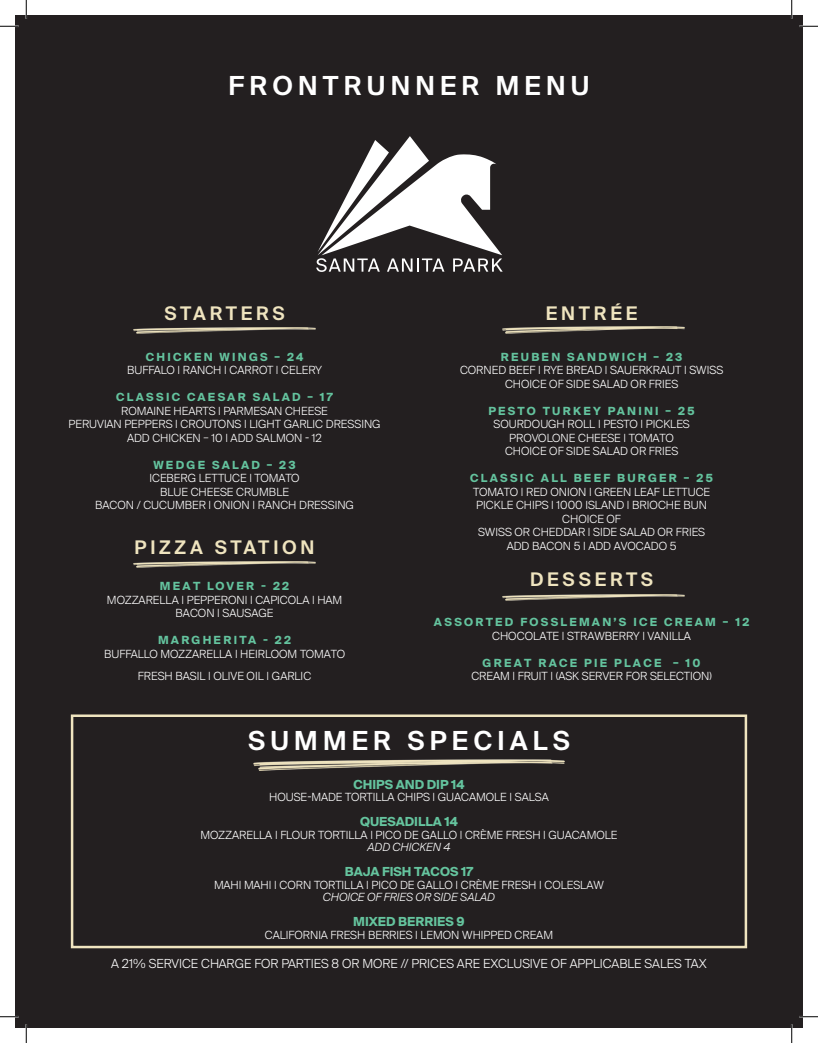
<style>
.page{position:relative;width:818px;height:1043px;background:#fff}
.page>*{position:absolute;margin:0;border:0;box-sizing:border-box;transform-origin:0 0}
.t1{font:600 26.25px "Suisse Intl";letter-spacing:.2em;color:#fff}
.t2{font:600 18.75px "Suisse Intl";letter-spacing:.2em;color:#efe4bf}
.t3{font:300 12.5px "Suisse Intl";color:#fff}
.t4{font:700 12.5px "Suisse Intl";color:#65c49e}
.t5{font:700 12.5px "Suisse Intl";color:#64c39e}
.t6{font:300 11.25px "Suisse Intl";color:#fff}
.t7{font:700 11.25px "Suisse Intl";letter-spacing:.2em;color:#64c39e}
.t8{font:italic 300 11.25px "Suisse Intl";color:#fff}
</style>
<div class="page">
<div style="left:16px;top:16px;width:786px;height:1011px;background:#231f20"></div>
<svg style="left:316px;top:136px;width:186px;height:136px"></svg>
<img style="left:134px;top:561px;width:181px;height:6px">
<img style="left:134px;top:327px;width:181px;height:7px">
<img style="left:502px;top:327px;width:182px;height:6px">
<img style="left:502px;top:594px;width:182px;height:6px">
<div style="left:71px;top:714px;width:676px;height:234px;border:2px solid #efe4bf"></div>
<img style="left:253px;top:760px;width:311px;height:10px">
<svg style="left:0;top:25px;width:19px;height:2px"></svg>
<svg style="left:799px;top:25px;width:19px;height:2px"></svg>
<svg style="left:0;top:1015px;width:19px;height:2px"></svg>
<svg style="left:799px;top:1015px;width:19px;height:2px"></svg>
<svg style="left:25px;top:0;width:2px;height:19px"></svg>
<svg style="left:25px;top:1024px;width:2px;height:18px"></svg>
<svg style="left:790px;top:0;width:2px;height:19px"></svg>
<svg style="left:790px;top:1024px;width:2px;height:18px"></svg>
<p class="t1" style="left:229px;top:71px;width:362px">FRONTRUNNER MENU</p>
<p class="t2" style="left:164px;top:302px;width:122px">STARTERS</p>
<p class="t7" style="left:146px;top:350px;width:159px">CHICKEN WINGS – 24</p>
<p class="t6" style="left:127px;top:363px;width:196px">BUFFALO | RANCH | CARROT | CELERY</p>
<p class="t7" style="left:116px;top:390px;width:218px">CLASSIC CAESAR SALAD – 17</p>
<p class="t6" style="left:121px;top:404px;width:208px">ROMAINE HEARTS | PARMESAN CHEESE</p>
<p class="t6" style="left:68px;top:417px;width:314px">PERUVIAN PEPPERS | CROUTONS | LIGHT GARLIC DRESSING</p>
<p class="t6" style="left:127px;top:431px;width:196px">ADD CHICKEN – 10 | ADD SALMON - 12</p>
<p class="t7" style="left:153px;top:458px;width:144px">WEDGE SALAD – 23</p>
<p class="t6" style="left:149px;top:471px;width:152px">ICEBERG LETTUCE | TOMATO</p>
<p class="t6" style="left:160px;top:485px;width:130px">BLUE CHEESE CRUMBLE</p>
<p class="t6" style="left:95px;top:498px;width:260px">BACON / CUCUMBER | ONION | RANCH DRESSING</p>
<p class="t2" style="left:135px;top:536px;width:181px">PIZZA STATION</p>
<p class="t7" style="left:160px;top:579px;width:131px">MEAT LOVER - 22</p>
<p class="t6" style="left:107px;top:593px;width:237px">MOZZARELLA | PEPPERONI | CAPICOLA | HAM</p>
<p class="t6" style="left:176px;top:606px;width:99px">BACON | SAUSAGE</p>
<p class="t7" style="left:158px;top:633px;width:134px">MARGHERITA - 22</p>
<p class="t6" style="left:104px;top:647px;width:242px">BUFFALLO MOZZARELLA | HEIRLOOM TOMATO</p>
<p class="t6" style="left:138px;top:669px;width:175px">FRESH BASIL | OLIVE OIL | GARLIC</p>
<p class="t2" style="left:546px;top:302px;width:93px">ENTRÉE</p>
<p class="t7" style="left:500px;top:350px;width:183px">REUBEN SANDWICH – 23</p>
<p class="t6" style="left:460px;top:363px;width:265px">CORNED BEEF | RYE BREAD | SAUERKRAUT | SWISS</p>
<p class="t6" style="left:505px;top:377px;width:175px">CHOICE OF SIDE SALAD OR FRIES</p>
<p class="t7" style="left:488px;top:404px;width:208px">PESTO TURKEY PANINI – 25</p>
<p class="t6" style="left:493px;top:417px;width:198px">SOURDOUGH ROLL | PESTO | PICKLES</p>
<p class="t6" style="left:509px;top:431px;width:166px">PROVOLONE CHEESE | TOMATO</p>
<p class="t6" style="left:505px;top:444px;width:175px">CHOICE OF SIDE SALAD OR FRIES</p>
<p class="t7" style="left:470px;top:471px;width:244px">CLASSIC ALL BEEF BURGER – 25</p>
<p class="t6" style="left:473px;top:485px;width:238px">TOMATO | RED ONION | GREEN LEAF LETTUCE</p>
<p class="t6" style="left:476px;top:498px;width:232px">PICKLE CHIPS | 1000 ISLAND | BRIOCHE BUN</p>
<p class="t6" style="left:562px;top:512px;width:60px">CHOICE OF</p>
<p class="t6" style="left:478px;top:525px;width:228px">SWISS OR CHEDDAR | SIDE SALAD OR FRIES</p>
<p class="t6" style="left:506px;top:539px;width:171px">ADD BACON 5 | ADD AVOCADO 5</p>
<p class="t2" style="left:530px;top:568px;width:124px">DESSERTS</p>
<p class="t7" style="left:434px;top:615px;width:317px">ASSORTED FOSSLEMAN’S ICE CREAM – 12</p>
<p class="t6" style="left:492px;top:629px;width:200px">CHOCOLATE | STRAWBERRY | VANILLA</p>
<p class="t7" style="left:482px;top:656px;width:219px">GREAT RACE PIE PLACE – 10</p>
<p class="t6" style="left:471px;top:669px;width:242px">CREAM | FRUIT | (ASK SERVER FOR SELECTION)</p>
<p class="t1" style="left:248px;top:725px;width:323px">SUMMER SPECIALS</p>
<p class="t5" style="left:353px;top:777px;width:112px">CHIPS AND DIP 14</p>
<p class="t6" style="left:269px;top:790px;width:281px">HOUSE-MADE TORTILLA CHIPS | GUACAMOLE | SALSA</p>
<p class="t4" style="left:360px;top:814px;width:99px">QUESADILLA 14</p>
<p class="t6" style="left:200px;top:828px;width:418px">MOZZARELLA | FLOUR TORTILLA | PICO DE GALLO | CRÈME FRESH | GUACAMOLE</p>
<p class="t8" style="left:367px;top:840px;width:84px">ADD CHICKEN 4</p>
<p class="t4" style="left:345px;top:864px;width:130px">BAJA FISH TACOS 17</p>
<p class="t6" style="left:214px;top:878px;width:391px">MAHI MAHI | CORN TORTILLA | PICO DE GALLO | CRÈME FRESH | COLESLAW</p>
<p class="t8" style="left:323px;top:890px;width:174px">CHOICE OF FRIES OR SIDE SALAD</p>
<p class="t4" style="left:353px;top:914px;width:113px">MIXED BERRIES 9</p>
<p class="t6" style="left:265px;top:928px;width:290px">CALIFORNIA FRESH BERRIES | LEMON WHIPPED CREAM</p>
<p class="t3" style="left:111px;top:956px;width:597px">A 21% SERVICE CHARGE FOR PARTIES 8 OR MORE // PRICES ARE EXCLUSIVE OF APPLICABLE SALES TAX</p>
</div>
